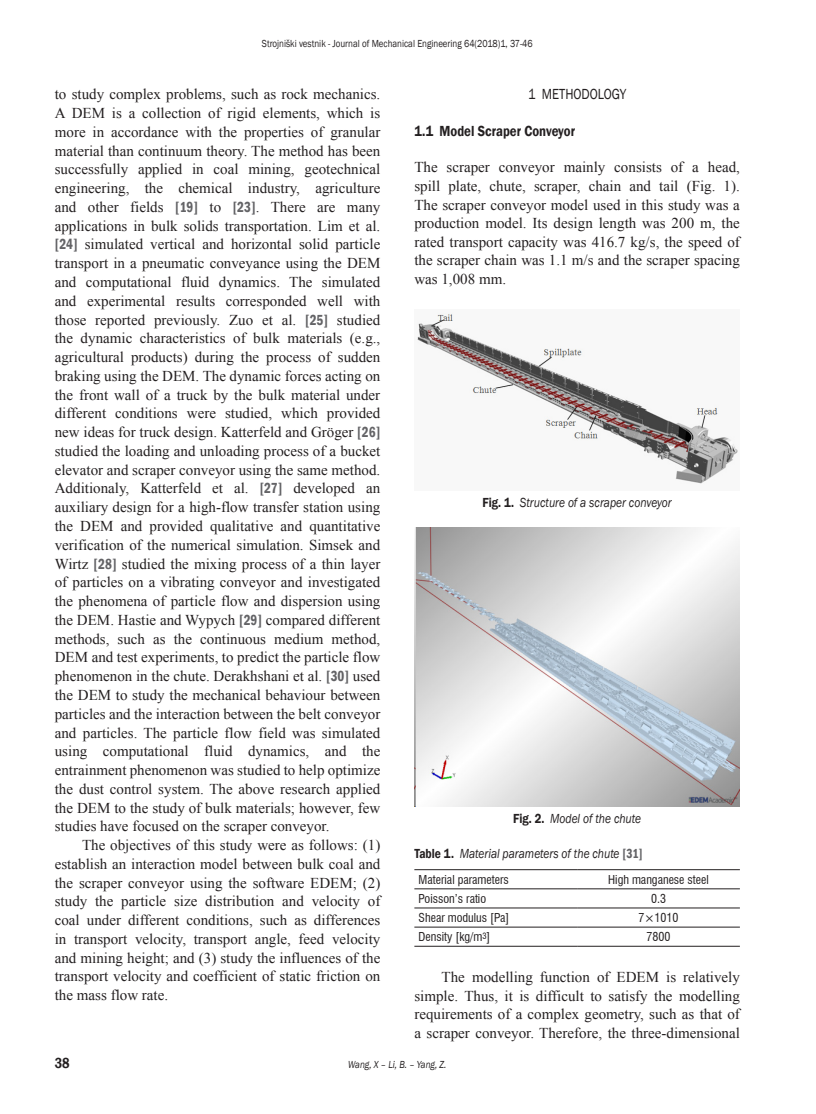
<style>
.page{position:relative;width:816px;height:1114px;background:#fff}
.page>*{position:absolute;margin:0;border:0;box-sizing:border-box;transform-origin:0 0}
.t1{font:15px/18.8px "Times New Roman";color:#231f20;text-align:justify}
.t2{font:600 15px "Franklin Gothic";color:#231f20;scale:.85 1}
.t3{font:15px "Franklin Gothic";color:#231f20;scale:.85 1}
.t4{font:italic 13.5px "Franklin Gothic";color:#231f20;scale:.85 1}
.t5{font:condensed 12px "Swiss 721 BT";color:#231f20}
.t6{font:10.5px "Franklin Gothic";color:#231f20;scale:.85 1}
.t7{font:italic 10.5px "Franklin Gothic";color:#231f20;scale:.85 1}
.s1{font-family:"Franklin Gothic";font-weight:600;font-stretch:condensed;color:#636366}
.s2{font-weight:600;font-style:normal}
.s3{font-weight:600;font-style:normal;font-stretch:condensed;color:#636366}
</style>
<div class="page">
<img style="left:417px;top:313px;width:321px;height:171px">
<img style="left:414px;top:527px;width:325px;height:279px">
<hr style="left:414px;top:869px;width:163px;height:1px;background:#231f20">
<hr style="left:577px;top:869px;width:162px;height:1px;background:#231f20">
<hr style="left:414px;top:888px;width:163px;height:1px;background:#231f20">
<hr style="left:577px;top:888px;width:162px;height:1px;background:#231f20">
<hr style="left:414px;top:907px;width:163px;height:1px;background:#231f20">
<hr style="left:577px;top:907px;width:162px;height:1px;background:#231f20">
<hr style="left:414px;top:926px;width:163px;height:1px;background:#231f20">
<hr style="left:577px;top:926px;width:162px;height:1px;background:#231f20">
<hr style="left:414px;top:945px;width:163px;height:1px;background:#231f20">
<hr style="left:577px;top:945px;width:162px;height:1px;background:#231f20">
<p class="t6" style="left:262px;top:37px;width:320px">Strojniški vestnik - Journal of Mechanical Engineering 64(2018)1, 37-46</p>
<p class="t1" style="left:55px;top:84px;width:327px">to study complex problems, such as rock mechanics.<br>A DEM is a collection of rigid elements, which is more in accordance with the properties of granular material than continuum theory. The method has been successfully applied in coal mining, geotechnical engineering, the chemical industry, agriculture and other fields <span class="s1">[19]</span> to <span class="s1">[23]</span>. There are many applications in bulk solids transportation. Lim et al. <span class="s1">[24]</span> simulated vertical and horizontal solid particle transport in a pneumatic conveyance using the DEM and computational fluid dynamics. The simulated and experimental results corresponded well with those reported previously. Zuo et al. <span class="s1">[25]</span> studied the dynamic characteristics of bulk materials (e.g., agricultural products) during the process of sudden braking using the DEM. The dynamic forces acting on the front wall of a truck by the bulk material under different conditions were studied, which provided new ideas for truck design. Katterfeld and Gröger <span class="s1">[26] </span>studied the loading and unloading process of a bucket elevator and scraper conveyor using the same method.<br>Additionaly, Katterfeld et al. <span class="s1">[27]</span> developed an auxiliary design for a high-flow transfer station using the DEM and provided qualitative and quantitative verification of the numerical simulation. Simsek and Wirtz <span class="s1">[28]</span> studied the mixing process of a thin layer of particles on a vibrating conveyor and investigated the phenomena of particle flow and dispersion using the DEM. Hastie and Wypych <span class="s1">[29]</span> compared different methods, such as the continuous medium method, DEM and test experiments, to predict the particle flow phenomenon in the chute. Derakhshani et al. <span class="s1">[30]</span> used the DEM to study the mechanical behaviour between particles and the interaction between the belt conveyor and particles. The particle flow field was simulated using computational fluid dynamics, and the entrainment phenomenon was studied to help optimize the dust control system. The above research applied the DEM to the study of bulk materials; however, few studies have focused on the scraper conveyor.</p>
<p class="t1" style="left:55px;top:835px;width:327px;text-indent:27px">The objectives of this study were as follows: (1) establish an interaction model between bulk coal and the scraper conveyor using the software EDEM; (2) study the particle size distribution and velocity of coal under different conditions, such as differences in transport velocity, transport angle, feed velocity and mining height; and (3) study the influences of the transport velocity and coefficient of static friction on the mass flow rate.</p>
<p class="t3" style="left:528px;top:85px;width:117px">1 METHODOLOGY</p>
<p class="t2" style="left:414px;top:121px;width:190px">1.1 Model Scraper Conveyor</p>
<p class="t1" style="left:414px;top:157px;width:327px">The scraper conveyor mainly consists of a head, spill plate, chute, scraper, chain and tail (Fig. 1).<br>The scraper conveyor model used in this study was a production model. Its design length was 200 m, the rated transport capacity was 416.7 kg/s, the speed of the scraper chain was 1.1 m/s and the scraper spacing was 1,008 mm.</p>
<p class="t4" style="left:482px;top:494px;width:224px"><span class="s2">Fig. 1.</span> Structure of a scraper conveyor</p>
<p class="t4" style="left:513px;top:809px;width:152px"><span class="s2">Fig. 2.</span> Model of the chute</p>
<p class="t4" style="left:414px;top:845px;width:270px"><span class="s2">Table 1.</span> Material parameters of the chute <span class="s3">[31]</span></p>
<p class="t5" style="left:418px;top:871px;width:92px">Material parameters</p>
<p class="t5" style="left:608px;top:871px;width:102px">High manganese steel</p>
<p class="t5" style="left:418px;top:891px;width:69px">Poisson’s ratio</p>
<p class="t5" style="left:651px;top:891px;width:16px">0.3</p>
<p class="t5" style="left:418px;top:910px;width:92px">Shear modulus [Pa]</p>
<p class="t5" style="left:638px;top:910px;width:41px">7×1010</p>
<p class="t5" style="left:418px;top:929px;width:73px">Density [kg/m<sup>3</sup>]</p>
<p class="t5" style="left:646px;top:929px;width:25px">7800</p>
<p class="t1" style="left:414px;top:966px;width:327px;text-indent:27px">The modelling function of EDEM is relatively simple. Thus, it is difficult to satisfy the modelling requirements of a complex geometry, such as that of a scraper conveyor. Therefore, the three-dimensional</p>
<p class="t2" style="left:55px;top:1052px;width:19px">38</p>
<p class="t7" style="left:348px;top:1057px;width:117px">Wang, X – Li, B. – Yang, Z.</p>
</div>
